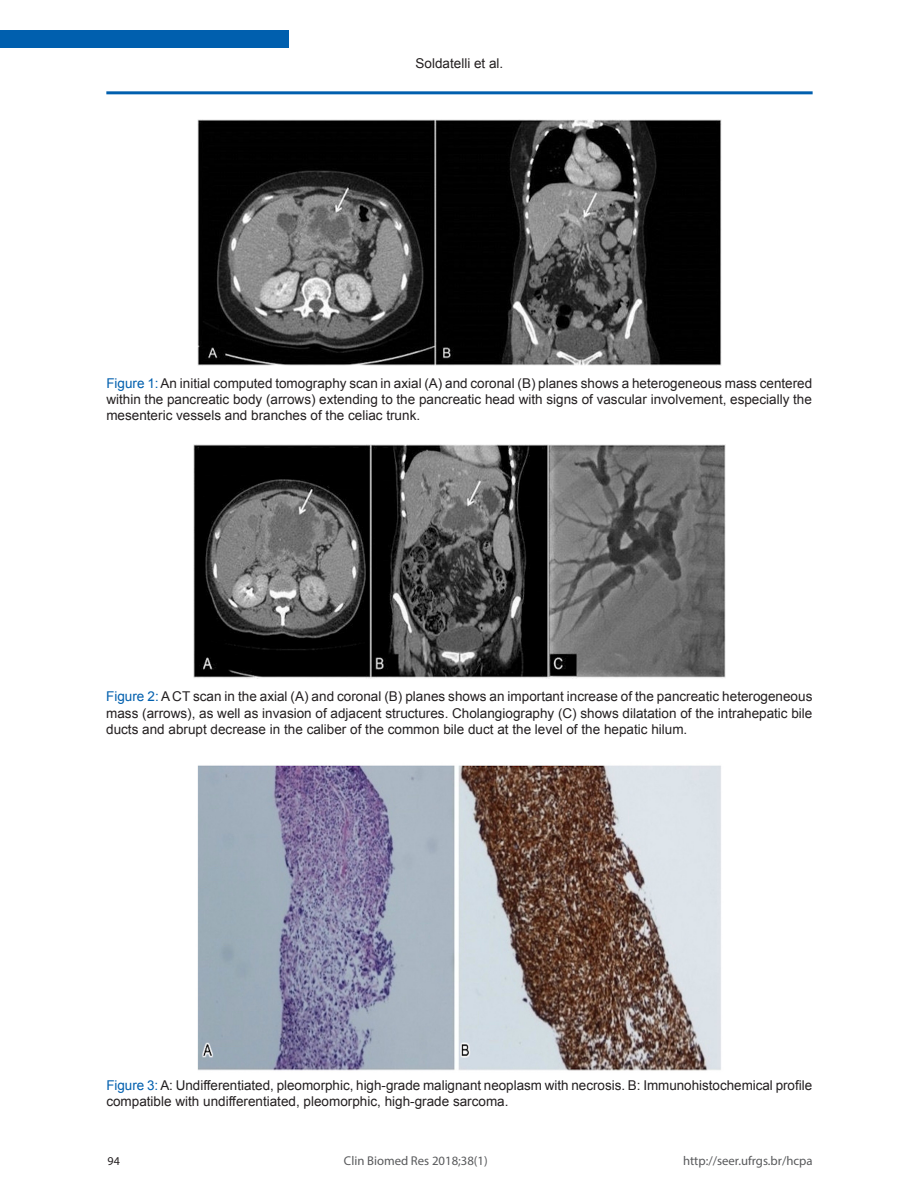
<style>
.page{position:relative;width:919px;height:1191px;background:#fff}
.page>*{position:absolute;margin:0;border:0;box-sizing:border-box;transform-origin:0 0}
.FigureCaption{font:13.5px/16.2px "Arial";color:#231f20;text-align:justify}
.t1{font:12.75px "Myriad Pro";color:#58595b}
.t2{font:12px "Myriad Pro";color:#231f20}
.s1{color:#005fae}
</style>
<div class="page">
<div style="left:0;top:30px;width:288px;height:18px;background:#005fae"></div>
<hr style="left:106px;top:91px;width:706px;height:3px;background:#005fae">
<img style="left:197px;top:119px;width:524px;height:246px">
<img style="left:193px;top:445px;width:532px;height:234px">
<img style="left:197px;top:765px;width:524px;height:306px">
<p class="FigureCaption" style="left:415px;top:55px;width:89px">Soldatelli et al.</p>
<p class="FigureCaption" style="left:106px;top:375px;width:707px"><span class="s1">Figure 1:</span> An initial computed tomography scan in axial (A) and coronal (B) planes shows a heterogeneous mass centered within the pancreatic body (arrows) extending to the pancreatic head with signs of vascular involvement, especially the mesenteric vessels and branches of the celiac trunk.</p>
<p class="FigureCaption" style="left:106px;top:689px;width:707px"><span class="s1">Figure 2:</span> A CT scan in the axial (A) and coronal (B) planes shows an important increase of the pancreatic heterogeneous mass (arrows), as well as invasion of adjacent structures. Cholangiography (C) shows dilatation of the intrahepatic bile ducts and abrupt decrease in the caliber of the common bile duct at the level of the hepatic hilum.</p>
<p class="FigureCaption" style="left:106px;top:1077px;width:707px"><span class="s1">Figure 3:</span> A: Undifferentiated, pleomorphic, high-grade malignant neoplasm with necrosis. B: Immunohistochemical profile compatible with undifferentiated, pleomorphic, high-grade sarcoma.</p>
<p class="t2" style="left:108px;top:1153px;width:14px">94</p>
<p class="t1" style="left:344px;top:1153px;width:145px">Clin Biomed Res 2018;38(1)</p>
<p class="t1" style="left:683px;top:1153px;width:131px">http://seer.ufrgs.br/hcpa</p>
</div>
